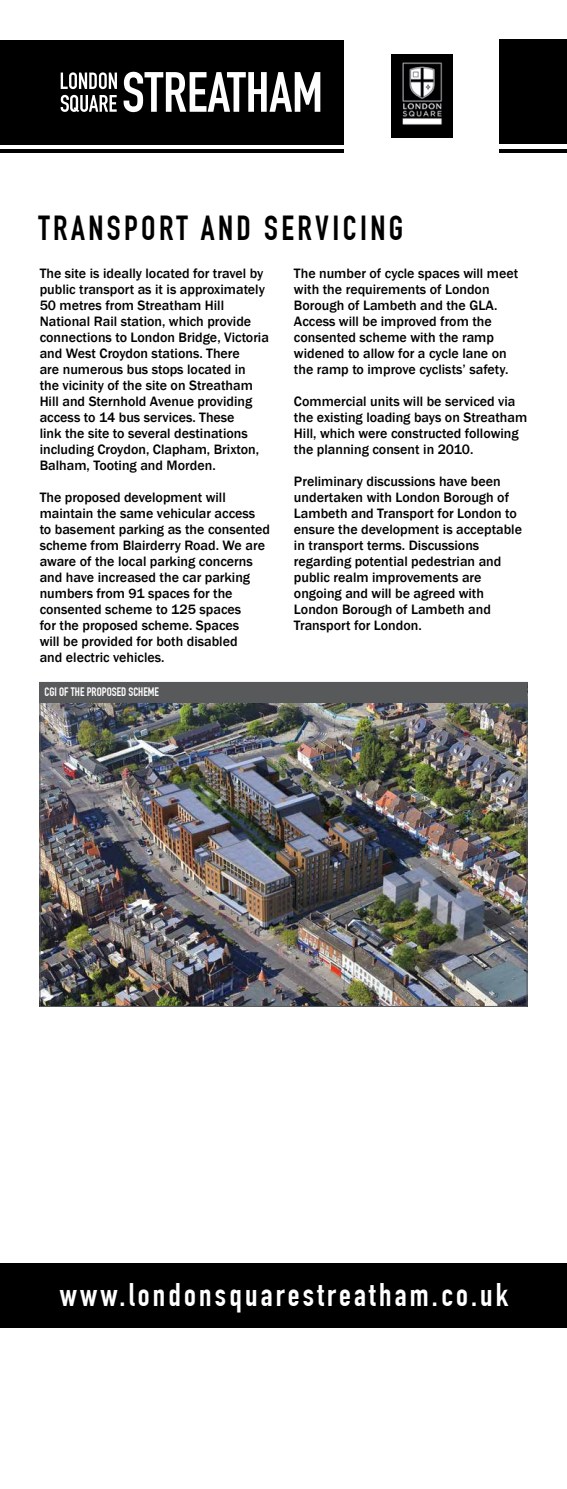
<style>
.page{position:relative;width:567px;height:1489px;background:#fff}
.page>*{position:absolute;margin:0;border:0;box-sizing:border-box;transform-origin:0 0}
.t1{font:700 34px "DIN Condensed";letter-spacing:.1em;color:#000}
.t2{font:700 32px "DIN Condensed";letter-spacing:.1em;color:#fff}
.t3{font:500 14px/16px "Franklin Gothic";color:#000}
.t4{font:700 12px "DIN Condensed";color:#fff}
</style>
<div class="page">
<div style="left:0;top:1263px;width:567px;height:64px;background:#000"></div>
<div style="left:0;top:40px;width:344px;height:104px;background:#000"></div>
<svg style="left:61px;top:72px;width:56px;height:17px"></svg>
<svg style="left:61px;top:95px;width:56px;height:17px"></svg>
<svg style="left:124px;top:72px;width:196px;height:40px"></svg>
<img style="left:391px;top:54px;width:61px;height:83px">
<div style="left:499px;top:40px;width:68px;height:104px;background:#000"></div>
<hr style="left:0;top:149px;width:344px;height:4px;background:#000">
<hr style="left:499px;top:149px;width:68px;height:4px;background:#000">
<img style="left:42px;top:702px;width:483px;height:302px">
<div style="left:40px;top:682px;width:487px;height:20px;background:#58595b"></div>
<h1 class="t1" style="left:39px;top:208px;width:366px">TRANSPORT AND SERVICING</h1>
<p class="t3" style="left:40px;top:265px;width:231px">The site is ideally located for travel by public transport as it is approximately 50 metres from Streatham Hill National Rail station, which provide connections to London Bridge, Victoria and West Croydon stations. There<br>are numerous bus stops located in<br>the vicinity of the site on Streatham Hill and Sternhold Avenue providing access to 14 bus services. These<br>link the site to several destinations including Croydon, Clapham, Brixton, Balham, Tooting and Morden.</p>
<p class="t3" style="left:40px;top:489px;width:232px">The proposed development will maintain the same vehicular access to basement parking as the consented scheme from Blairderry Road. We are aware of the local parking concerns and have increased the car parking numbers from 91 spaces for the consented scheme to 125 spaces<br>for the proposed scheme. Spaces<br>will be provided for both disabled<br>and electric vehicles.</p>
<p class="t4" style="left:44px;top:684px;width:116px">CGI OF THE PROPOSED SCHEME</p>
<p class="t3" style="left:294px;top:265px;width:226px">The number of cycle spaces will meet with the requirements of London Borough of Lambeth and the GLA.<br>Access will be improved from the consented scheme with the ramp widened to allow for a cycle lane on the ramp to improve cyclists’ safety.</p>
<p class="t3" style="left:294px;top:393px;width:235px">Commercial units will be serviced via the existing loading bays on Streatham Hill, which were constructed following the planning consent in 2010.</p>
<p class="t3" style="left:294px;top:473px;width:230px">Preliminary discussions have been undertaken with London Borough of<br>Lambeth and Transport for London to ensure the development is acceptable in transport terms. Discussions regarding potential pedestrian and public realm improvements are ongoing and will be agreed with<br>London Borough of Lambeth and<br>Transport for London.</p>
<h2 class="t2" style="left:60px;top:1275px;width:450px">www.londonsquarestreatham.co.uk</h2>
</div>
